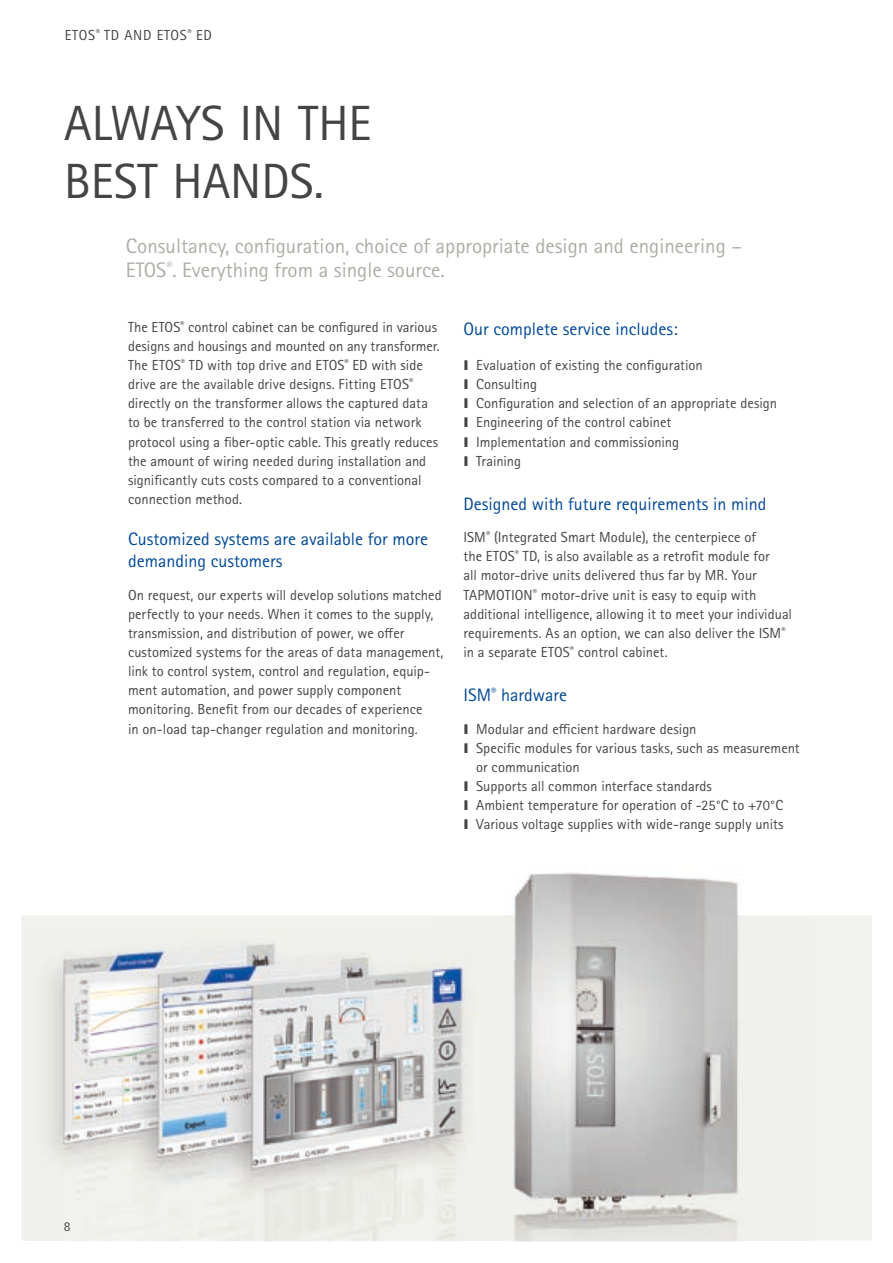
<style>
.page{position:relative;width:893px;height:1263px;background:#fff}
.page>*{position:absolute;margin:0;border:0;box-sizing:border-box;transform-origin:0 0}
.t1{font:49.5px/57.4px "Rotis Sans Serif Pro Cyr";color:#464347}
.t2{font:21px/24.8px "Rotis Sans Serif Pro Cyr";color:#aeaea7}
.t3{font:18px/22.2px "Rotis Sans Serif Pro Cyr";color:#004896}
.t4{font:14.55px/19.2px "Rotis Sans Serif Pro Cyr";color:#464347}
.t5{font:14.55px "Rotis Sans Serif Pro Cyr";letter-spacing:.05em;color:#464347}
.t6{font:13.5px "Rotis Sans Serif";color:#464347}
.s1{font-family:"Arial";font-weight:900;font-size:13.5px}
</style>
<div class="page">
<div style="left:21px;top:915px;width:851px;height:326px;background:#f1f2ed"></div>
<img style="left:432px;top:872px;width:381px;height:89px">
<img style="left:505px;top:961px;width:308px;height:280px">
<img style="left:26px;top:928px;width:479px;height:314px">
<p class="t5" style="left:65px;top:26px;width:149px">ETOS<sup>®</sup> TD AND ETOS<sup>®</sup> ED</p>
<h1 class="t1" style="left:64px;top:95px;width:309px">ALWAYS IN THE<br>BEST HANDS.</h1>
<h2 class="t2" style="left:126px;top:233px;width:617px">Consultancy, configuration, choice of appropriate design and engineering –<br>ETOS<sup>®</sup>. Everything from a single source.</h2>
<p class="t4" style="left:128px;top:317px;width:313px">The ETOS<sup>®</sup> control cabinet can be configured in various designs and housings and mounted on any transformer.<br>The ETOS<sup>®</sup> TD with top drive and ETOS<sup>®</sup> ED with side drive are the available drive designs. Fitting ETOS<sup>® </sup>directly on the transformer allows the captured data to be transferred to the control station via network protocol using a fiber-optic cable. This greatly reduces the amount of wiring needed during installation and significantly cuts costs compared to a conventional connection method.</p>
<p class="t3" style="left:128px;top:528px;width:301px">Customized systems are available for more demanding customers</p>
<p class="t4" style="left:128px;top:585px;width:317px">On request, our experts will develop solutions matched perfectly to your needs. When it comes to the supply, transmission, and distribution of power, we offer customized systems for the areas of data management, link to control system, control and regulation, equip&shy;ment automation, and power supply component monitoring. Benefit from our decades of experience<br>in on-load tap-changer regulation and monitoring.</p>
<p class="t3" style="left:463px;top:318px;width:216px">Our complete service includes:</p>
<p class="t4" style="left:463px;top:356px;width:315px"><span class="s1">I</span> Evaluation of existing the configuration<br><span class="s1">I</span> Consulting<br><span class="s1">I</span> Configuration and selection of an appropriate design<br><span class="s1">I</span> Engineering of the control cabinet<br><span class="s1">I</span> Implementation and commissioning<br><span class="s1">I</span> Training</p>
<p class="t3" style="left:463px;top:493px;width:304px">Designed with future requirements in mind</p>
<p class="t4" style="left:463px;top:528px;width:330px">ISM<sup>®</sup> (Integrated Smart Module), the centerpiece of<br>the ETOS<sup>®</sup> TD, is also available as a retrofit module for<br>all motor-drive units delivered thus far by MR. Your TAPMOTION<sup>®</sup> motor-drive unit is easy to equip with additional intelligence, allowing it to meet your individual requirements. As an option, we can also deliver the ISM<sup>® </sup>in a separate ETOS<sup>®</sup> control cabinet.</p>
<p class="t3" style="left:463px;top:684px;width:105px">ISM<sup>®</sup> hardware</p>
<p class="t4" style="left:463px;top:719px;width:235px"><span class="s1">I</span> Modular and efficient hardware design</p>
<p class="t4" style="left:463px;top:738px;width:338px"><span class="s1">I</span> Specific modules for various tasks, such as measurement</p>
<p class="t4" style="left:476px;top:757px;width:105px">or communication</p>
<p class="t4" style="left:463px;top:776px;width:250px"><span class="s1">I</span> Supports all common interface standards</p>
<p class="t4" style="left:463px;top:796px;width:321px"><span class="s1">I</span> Ambient temperature for operation of -25°C to +70°C</p>
<p class="t4" style="left:463px;top:815px;width:322px"><span class="s1">I</span> Various voltage supplies with wide-range supply units</p>
<p class="t6" style="left:64px;top:1218px;width:8px">8</p>
</div>
